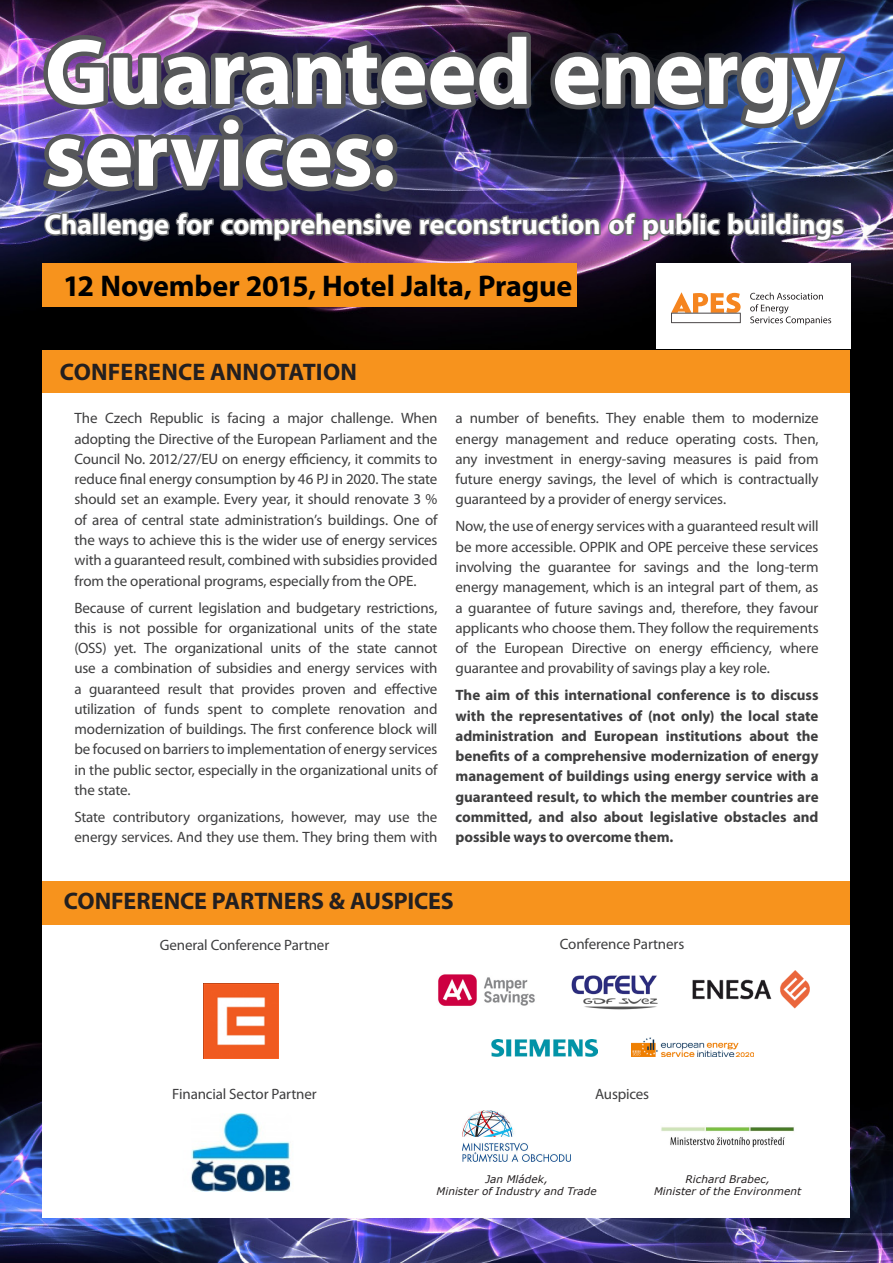
<style>
.page{position:relative;width:893px;height:1263px;background:#fff}
.page>*{position:absolute;margin:0;border:0;box-sizing:border-box;transform-origin:0 0}
.t1{font:700 94.5px/81.9px "Myriad Pro";letter-spacing:-.01em;color:#fff}
.t2{font:700 30px "Myriad Pro";letter-spacing:-.005em;color:#000}
.t3{font:700 28.5px "Myriad Pro";letter-spacing:-.015em;color:#fff}
.t4{font:700 24px "Myriad Pro";color:#231f20}
.t5{font:15px/20.2px "Myriad Pro";letter-spacing:-.01em;color:#3e3e3f;text-align:justify}
.t6{font:700 15px/20.2px "Myriad Pro";letter-spacing:-.005em;color:#3e3e3f;text-align:justify}
.t7{font:italic 10.5px/12.6px "Verdana";letter-spacing:.005em;color:#231f20;text-align:center}
</style>
<div class="page">
<img style="left:0;top:0;width:893px;height:350px">
<div style="left:656px;top:263px;width:194px;height:187px;background:#fff"></div>
<div style="left:0;top:350px;width:893px;height:913px;background:#000"></div>
<img style="left:0;top:790px;width:893px;height:473px">
<div style="left:43px;top:350px;width:807px;height:43px;background:#f7931d"></div>
<div style="left:43px;top:393px;width:807px;height:825px;background:#fff"></div>
<div style="left:43px;top:881px;width:807px;height:43px;background:#f7931d"></div>
<img style="left:204px;top:984px;width:75px;height:75px">
<img style="left:190px;top:1113px;width:101px;height:78px">
<img style="left:438px;top:974px;width:97px;height:32px">
<img style="left:571px;top:975px;width:87px;height:35px">
<img style="left:692px;top:970px;width:118px;height:39px">
<img style="left:491px;top:1039px;width:107px;height:18px">
<img style="left:631px;top:1037px;width:122px;height:20px">
<img style="left:463px;top:1111px;width:108px;height:51px">
<img style="left:661px;top:1126px;width:133px;height:22px">
<img style="left:35px;top:28px;width:819px;height:297px">
<p class="t1" style="left:45px;top:32px;width:798px">Guaranteed energy services:</p>
<p class="t3" style="left:45px;top:208px;width:801px">Challenge for comprehensive reconstruction of public buildings</p>
<p class="t2" style="left:63px;top:269px;width:511px">12 November 2015, Hotel Jalta, Prague</p>
<p class="t4" style="left:60px;top:359px;width:299px">CONFERENCE ANNOTATION</p>
<p class="t5" style="left:74px;top:409px;width:365px">The Czech Republic is facing a major challenge. When adopting the Directive of the European Parliament and the Council No. 2012/27/EU on energy efficiency, it commits to reduce final energy consumption by 46 PJ in 2020. The state should set an example. Every year, it should renovate 3 % of area of central state administration’s buildings. One of the ways to achieve this is the wider use of energy services with a guaranteed result, combined with subsidies provided from the operational programs, especially from the OPE.</p>
<p class="t5" style="left:74px;top:598px;width:365px">Because of current legislation and budgetary restrictions, this is not possible for organizational units of the state (OSS) yet. The organizational units of the state cannot use a combination of subsidies and energy services with a guaranteed result that provides proven and effective utilization of funds spent to complete renovation and modernization of buildings. The first conference block will be focused on barriers to implementation of energy services in the public sector, especially in the organizational units of the state.</p>
<p class="t5" style="left:74px;top:807px;width:365px">State contributory organizations, however, may use the energy services. And they use them. They bring them with</p>
<p class="t5" style="left:455px;top:409px;width:365px">a number of benefits. They enable them to modernize energy management and reduce operating costs. Then, any investment in energy-saving measures is paid from future energy savings, the level of which is contractually guaranteed by a provider of energy services.</p>
<p class="t5" style="left:455px;top:517px;width:365px">Now, the use of energy services with a guaranteed result will be more accessible. OPPIK and OPE perceive these services involving the guarantee for savings and the long-term energy management, which is an integral part of them, as a guarantee of future savings and, therefore, they favour applicants who choose them. They follow the requirements of the European Directive on energy efficiency, where guarantee and provability of savings play a key role.</p>
<p class="t6" style="left:455px;top:685px;width:365px">The aim of this international conference is to discuss with the representatives of (not only) the local state administration and European institutions about the benefits of a comprehensive modernization of energy management of buildings using energy service with a guaranteed result, to which the member countries are committed, and also about legislative obstacles and possible ways to overcome them.</p>
<p class="t4" style="left:64px;top:888px;width:392px">CONFERENCE PARTNERS &amp; AUSPICES</p>
<p class="t5" style="left:160px;top:935px;width:171px">General Conference Partner</p>
<p class="t5" style="left:172px;top:1084px;width:146px">Financial Sector Partner</p>
<p class="t5" style="left:560px;top:934px;width:126px">Conference Partners</p>
<p class="t5" style="left:595px;top:1084px;width:56px">Auspices</p>
<p class="t7" style="left:436px;top:1172px;width:162px">Jan Mládek,<br>Minister of Industry and Trade</p>
<p class="t7" style="left:685px;top:1172px;width:86px">Richard Brabec,</p>
<p class="t7" style="left:654px;top:1185px;width:149px">Minister of the Environment</p>
</div>
